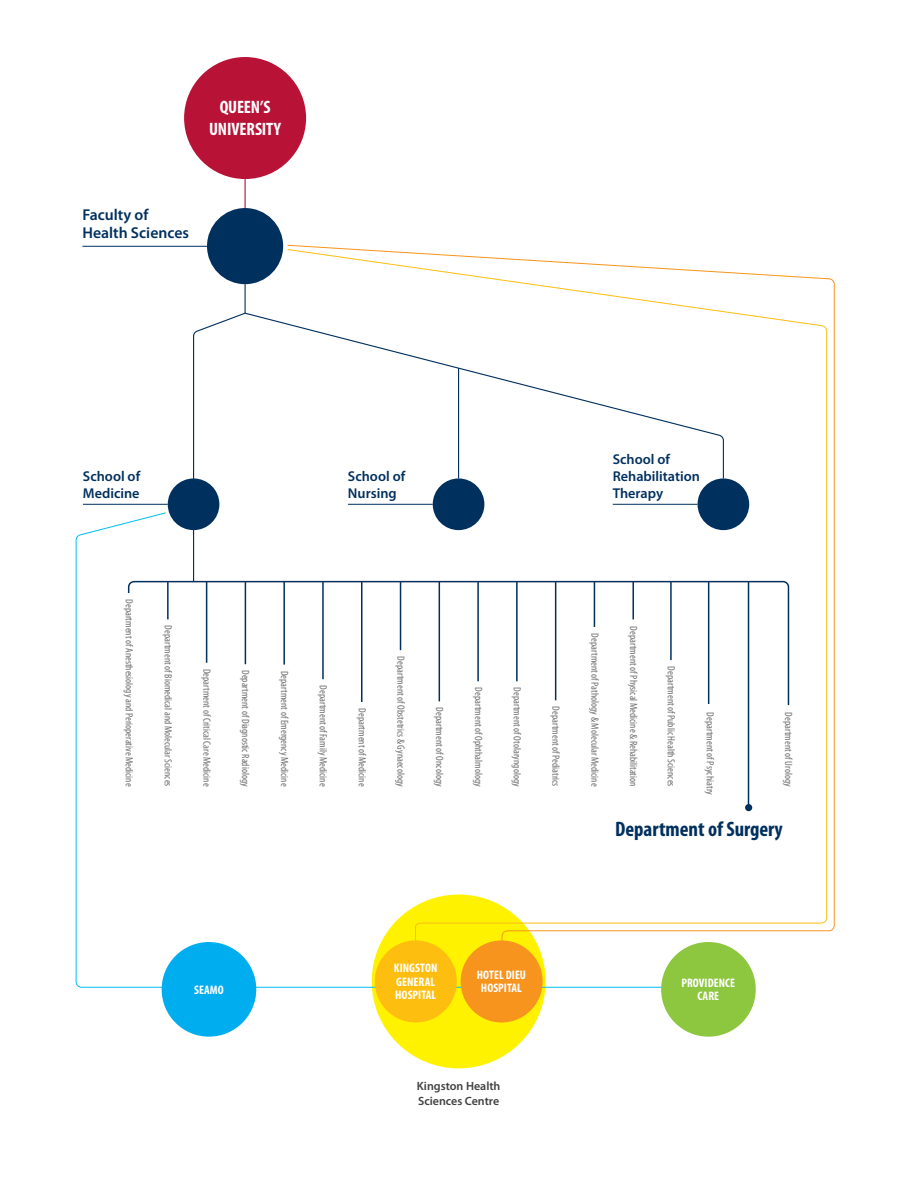
<style>
.page{position:relative;width:918px;height:1188px;background:#fff}
.page>*{position:absolute;margin:0;border:0;box-sizing:border-box;transform-origin:0 0}
.t1{font:700 condensed 21px "Myriad Pro";color:#00305e}
.t2{font:700 condensed 18px/21.6px "Myriad Pro";letter-spacing:-.01em;color:#fff;text-align:center}
.t3{font:600 15.75px/18.9px "Myriad Pro";color:#00305e}
.t4{font:600 14.25px/17.1px "Myriad Pro";color:#00305e}
.t5{font:700 condensed 12.3px/13.5px "Myriad Pro";letter-spacing:.005em;color:#fff;text-align:center}
.t6{font:600 12px/15px "Myriad Pro";color:#414042}
.t7{font:condensed 10.5px "Myriad Pro";color:#6d6e71}
</style>
<div class="page">
<div style="left:372px;top:895px;width:174px;height:173px;background:#fff200;border-radius:50%"></div>
<svg style="left:76px;top:512px;width:595px;height:476px"></svg>
<svg style="left:245px;top:284px;width:1px;height:28px"></svg>
<svg style="left:245px;top:179px;width:1px;height:29px"></svg>
<div style="left:184px;top:57px;width:122px;height:122px;background:#b81237;border-radius:50%"></div>
<div style="left:207px;top:208px;width:76px;height:76px;background:#00305e;border-radius:50%"></div>
<hr style="left:83px;top:504px;width:85px;height:1px;background:#00305e">
<div style="left:168px;top:478px;width:51px;height:52px;background:#00305e;border-radius:50%"></div>
<hr style="left:82px;top:246px;width:125px;height:1px;background:#00305e">
<svg style="left:287px;top:245px;width:548px;height:713px"></svg>
<svg style="left:287px;top:249px;width:540px;height:702px"></svg>
<svg style="left:127px;top:580px;width:663px;height:127px"></svg>
<svg style="left:192px;top:312px;width:533px;height:271px"></svg>
<hr style="left:167px;top:582px;width:2px;height:37px;background:#00305e">
<hr style="left:206px;top:582px;width:1px;height:81px;background:#00305e">
<hr style="left:245px;top:582px;width:1px;height:82px;background:#00305e">
<hr style="left:283px;top:582px;width:2px;height:83px;background:#00305e">
<hr style="left:670px;top:582px;width:2px;height:78px;background:#00305e">
<hr style="left:361px;top:582px;width:2px;height:120px;background:#00305e">
<hr style="left:400px;top:582px;width:1px;height:68px;background:#00305e">
<hr style="left:439px;top:582px;width:1px;height:119px;background:#00305e">
<hr style="left:477px;top:582px;width:2px;height:99px;background:#00305e">
<hr style="left:516px;top:582px;width:2px;height:99px;background:#00305e">
<hr style="left:555px;top:582px;width:1px;height:118px;background:#00305e">
<hr style="left:594px;top:582px;width:1px;height:45px;background:#00305e">
<hr style="left:632px;top:582px;width:2px;height:37px;background:#00305e">
<hr style="left:748px;top:582px;width:1px;height:225px;background:#00305e">
<div style="left:162px;top:942px;width:94px;height:95px;background:#00aeef;border-radius:50%"></div>
<div style="left:661px;top:942px;width:95px;height:95px;background:#8dc63f;border-radius:50%"></div>
<div style="left:461px;top:940px;width:82px;height:83px;background:#f7941e;border-radius:50%"></div>
<div style="left:375px;top:940px;width:82px;height:83px;background:#febe10;border-radius:50%"></div>
<h2 class="t2" style="left:209px;top:96px;width:73px">QUEEN’S<br>UNIVERSITY</h2>
<h3 class="t3" style="left:82px;top:204px;width:108px">Faculty of<br>Health Sciences</h3>
<h3 class="t4" style="left:83px;top:467px;width:59px">School of<br>Medicine</h3>
<h3 class="t4" style="left:348px;top:467px;width:59px">School of<br>Nursing</h3>
<h3 class="t4" style="left:613px;top:451px;width:89px">School of<br>Rehabilitation<br>Therapy</h3>
<p class="t7" style="left:136px;top:599px;width:189px;rotate:90deg">Department of Anesthesiology and Perioperative Medicine</p>
<p class="t7" style="left:175px;top:625px;width:162px;rotate:90deg">Department of Biomedical and Molecular Sciences</p>
<p class="t7" style="left:601px;top:633px;width:154px;rotate:90deg">Department of Pathology &amp; Molecular Medicine</p>
<p class="t7" style="left:640px;top:626px;width:162px;rotate:90deg">Department of Physical Medicine &amp; Rehabilitation</p>
<p class="t7" style="left:407px;top:656px;width:132px;rotate:90deg">Department of Obstetrics &amp; Gynaecology</p>
<p class="t7" style="left:213px;top:669px;width:119px;rotate:90deg">Department of Critical Care Medicine</p>
<p class="t7" style="left:252px;top:670px;width:118px;rotate:90deg">Department of Diagnostic Radiology</p>
<p class="t7" style="left:291px;top:671px;width:117px;rotate:90deg">Department of Emergency Medicine</p>
<p class="t7" style="left:678px;top:666px;width:122px;rotate:90deg">Department of Public Health Sciences</p>
<p class="t7" style="left:330px;top:685px;width:103px;rotate:90deg">Department of Family Medicine</p>
<p class="t7" style="left:485px;top:687px;width:101px;rotate:90deg">Department of Ophthalmology</p>
<p class="t7" style="left:524px;top:687px;width:101px;rotate:90deg">Department of Otolaryngology</p>
<p class="t7" style="left:562px;top:706px;width:82px;rotate:90deg">Department of Pediatrics</p>
<p class="t7" style="left:446px;top:707px;width:81px;rotate:90deg">Department of Oncology</p>
<p class="t7" style="left:368px;top:708px;width:80px;rotate:90deg">Department of Medicine</p>
<p class="t7" style="left:717px;top:712px;width:84px;rotate:90deg">Department of Psychiatry</p>
<p class="t7" style="left:795px;top:712px;width:76px;rotate:90deg">Department of Urology</p>
<h1 class="t1" style="left:615px;top:816px;width:169px">Department of Surgery</h1>
<p class="t5" style="left:394px;top:961px;width:45px;text-align:left">KINGSTON<br>GENERAL<br>HOSPITAL</p>
<p class="t5" style="left:477px;top:968px;width:51px">HOTEL DIEU<br>HOSPITAL</p>
<p class="t5" style="left:194px;top:982px;width:31px">SEAMO</p>
<p class="t5" style="left:681px;top:976px;width:55px">PROVIDENCE<br>CARE</p>
<p class="t6" style="left:417px;top:1078px;width:85px">Kingston Health<br>Sciences Centre</p>
</div>
